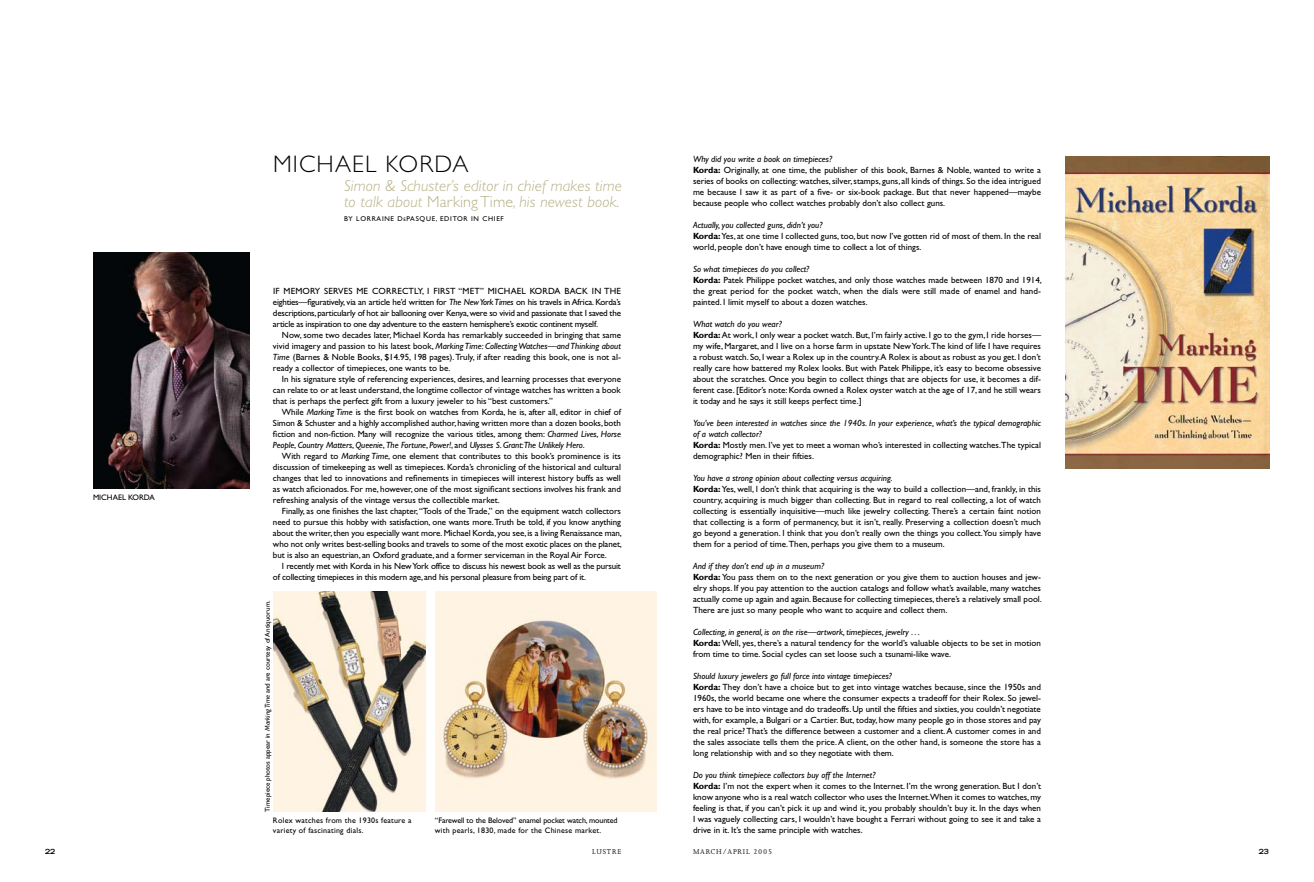
<style>
.page{position:relative;width:1314px;height:882px;background:#fff}
.page>*{position:absolute;margin:0;border:0;box-sizing:border-box;transform-origin:0 0}
.t1{font:300 24px "Gill Sans Std";letter-spacing:.05em;color:#000}
.t2{font:italic 300 16px/16px "Gill Sans Std";letter-spacing:.01em;color:#b5b084}
.t3{font:9px/11px "Gill Sans Std";color:#000}
.t4{font:italic 9px/11px "Gill Sans Std";color:#000}
.t5{font:9px/11px "Gill Sans Std";letter-spacing:-.02em;color:#000}
.t6{font:8px/10px "Gill Sans Std";letter-spacing:.03em;color:#000}
.t7{font:8px "Joanna MT Std";letter-spacing:.1em;color:#000}
.t8{font:7px "Gill Sans Std";color:#000}
.t9{font:700 expanded 7px "Trade Gothic LT Std";color:#000}
.s1{font-style:normal}
.s2{font-size:4.9px}
.s3{font-style:italic}
.s4{font-weight:700}
.s5{font-weight:700;font-style:normal}
</style>
<div class="page">
<img style="left:435px;top:591px;width:222px;height:221px">
<img style="left:93px;top:252px;width:156px;height:237px">
<img style="left:273px;top:591px;width:153px;height:221px">
<img style="left:1065px;top:156px;width:204px;height:313px">
<p class="t6" style="left:93px;top:493px;width:15px">MICHAEL</p>
<p class="t6" style="left:128px;top:493px;width:11px">KORDA</p>
<h1 class="t1" style="left:273px;top:151px;width:197px">MICHAEL KORDA</h1>
<h2 class="t2" style="left:344px;top:178px;width:279px">Simon &amp; Schuster’s editor in chief makes time to talk about <span class="s1">MARKING TIME</span>, his newest book.</h2>
<p class="t8" style="left:344px;top:214px;width:19px">BY LORRA</p>
<p class="t8" style="left:382px;top:214px;width:77px">INE D <span class="s2">e</span>PASQUE, EDITOR</p>
<p class="t8" style="left:471px;top:214px;width:30px">IN CHIEF</p>
<p class="t3" style="left:273px;top:286px;width:350px;text-align:justify">If memory serves me correctly, I first “met” Mi chael Korda back in the eighties—figuratively, via an article he’d written for <span class="s3">The New York Times</span> on his travels in Africa. Korda’s descriptions, particularly of hot air ballooning over Kenya, were so vivid and passionate that I saved the article as inspiration to one day adventure to the eastern hemisphere’s exotic continent myself.</p>
<p class="t3" style="left:273px;top:330px;width:350px;text-align:justify;text-indent:9px">Now, some two decades later, Michael Korda has remarkably succeeded in bringing that same vivid imagery and passion to his latest book, <span class="s3">Marking Time: Collecting Watches—and Thinking about Time</span> (Barnes &amp; Noble Books, $14.95, 198 pages). Truly, if after reading this book, one is not al&shy;ready a collector of timepieces, one wants to be.</p>
<p class="t3" style="left:273px;top:374px;width:350px;text-align:justify;text-indent:9px">In his signature style of referencing experiences, desires, and learning processes that everyone can relate to or at least understand, the longtime collector of vintage watches has written a book that is perhaps the perfect gift from a luxury jeweler to his “best customers.”</p>
<p class="t3" style="left:273px;top:407px;width:350px;text-align:justify;text-indent:9px">While <span class="s3">Marking Time</span> is the first book on watches from Korda, he is, after all, editor in chief of Simon &amp; Schuster and a highly accomplished author, having written more than a dozen books, both fiction and non-fiction. Many will recognize the various titles, among them: <span class="s3">Charmed Lives</span>, <span class="s3">Horse People</span>, <span class="s3">Country Matters</span>, <span class="s3">Queenie</span>, <span class="s3">The Fortune</span>, <span class="s3">Power!</span>, and <span class="s3">Ulysses S. Grant:The Unlikely Hero</span>.</p>
<p class="t3" style="left:273px;top:451px;width:350px;text-align:justify;text-indent:9px">With regard to <span class="s3">Marking Time</span>, one element that contributes to this book’s prominence is its discussion of timekeeping as well as timepieces. Korda’s chronicling of the historical and cultural changes that led to innovations and refinements in timepieces will interest history buffs as well as watch aficionados. For me, however, one of the most significant sections involves his frank and refreshing analysis of the vintage versus the collectible market.</p>
<p class="t3" style="left:273px;top:506px;width:350px;text-align:justify;text-indent:9px">Finally, as one finishes the last chapter, “Tools of the Trade,” on the equipment watch collectors need to pursue this hobby with satisfaction, one wants more. Truth be told, if you know anything about the writer, then you especially want more. Michael Korda, you see, is a living Renaissance man, who not only writes best-selling books and travels to some of the most exotic places on the planet, but is also an equestrian, an Oxford graduate, and a former serviceman in the Royal Air Force.</p>
<p class="t5" style="left:273px;top:561px;width:349px;text-indent:9px">I recently met with Korda in his New York office to discuss his newest book as well as the pursuit of collecting timepieces in this modern age, and his personal pleasure from being part of it.</p>
<p class="t8" style="left:263px;top:812px;width:213px;rotate:-90deg">Timepiece photos appear in <span class="s3">Marking Time</span> and are courtesy of Antiquorum.</p>
<p class="t6" style="left:273px;top:816px;width:140px">Rolex watches from the 1930s feature a variety of fascinating dials.</p>
<p class="t6" style="left:435px;top:816px;width:184px">“Farewell to the Beloved” enamel pocket watch, mounted with pearls, 1830, made for the Chinese market.</p>
<p class="t3" style="left:693px;top:154px;width:350px"><span class="s3">Why did you write a book on timepieces?<br></span><span class="s4">Korda:</span> Originally, at one time, the publisher of this book, Barnes &amp; Noble, wanted to write a series of books on collecting: watches, silver, stamps, guns, all kinds of things. So the idea intrigued me because I saw it as part of a five- or six-book package. But that never happened—maybe because people who collect watches probably don’t also collect guns.</p>
<p class="t3" style="left:693px;top:220px;width:350px"><span class="s3">Actually, you collected guns, didn’t you?<br></span><span class="s4">Korda:</span>Yes, at one time I collected guns, too, but now I’ve gotten rid of most of them. In the real world, people don’t have enough time to collect a lot of things.</p>
<p class="t3" style="left:693px;top:264px;width:350px"><span class="s3">So what timepieces do you collect?<br></span><span class="s4">Korda:</span> Patek Philippe pocket watches, and only those watches made between 1870 and 1914, the great period for the pocket watch, when the dials were still made of enamel and hand&shy;painted. I limit myself to about a dozen watches.</p>
<p class="t3" style="left:693px;top:319px;width:350px"><span class="s3">What watch do you wear?<br></span><span class="s4">Korda:</span>At work, I only wear a pocket watch. But, I’m fairly active. I go to the gym, I ride horses— my wife, Margaret, and I live on a horse farm in upstate New York.The kind of life I have requires a robust watch. So, I wear a Rolex up in the country.A Rolex is about as robust as you get. I don’t really care how battered my Rolex looks. But with Patek Philippe, it’s easy to become obsessive about the scratches. Once you begin to collect things that are objects for use, it becomes a dif&shy;ferent case. [Editor’s note: Korda owned a Rolex oyster watch at the age of 17, and he still wears it today and he says it still keeps perfect time.]</p>
<p class="t4" style="left:693px;top:418px;width:350px">You’ve been interested in watches since the 1940s. In your experience, what’s the typical demographic of a watch collector?<br><span class="s5">Korda:</span> <span class="s1">Mostly men. I’ve yet to meet a woman who’s interested in collecting watches.The typical demographic? Men in their fifties.</span></p>
<p class="t3" style="left:693px;top:473px;width:350px"><span class="s3">You have a strong opinion about collecting versus acquiring.<br></span><span class="s4">Korda:</span>Yes, well, I don’t think that acquiring is the way to build a collection—and, frankly, in this country, acquiring is much bigger than collecting. But in regard to real collecting, a lot of watch collecting is essentially inquisitive—much like jewelry collecting. There’s a certain faint notion that collecting is a form of permanency, but it isn’t, really. Preserving a collection doesn’t much go beyond a generation. I think that you don’t really own the things you collect.You simply have them for a period of time.Then, perhaps you give them to a museum.</p>
<p class="t3" style="left:693px;top:561px;width:350px"><span class="s3">And if they don’t end up in a museum?<br></span><span class="s4">Korda:</span> You pass them on to the next generation or you give them to auction houses and jew&shy;elry shops. If you pay attention to the auction catalogs and follow what’s available, many watches actually come up again and again. Because for collecting timepieces, there’s a relatively small pool.<br>There are just so many people who want to acquire and collect them.</p>
<p class="t3" style="left:693px;top:627px;width:349px"><span class="s3">Collecting, in general, is on the rise—artwork, timepieces, jewelry . . .<br></span><span class="s4">Korda:</span> Well, yes, there’s a natural tendency for the world’s valuable objects to be set in motion from time to time. Social cycles can set loose such a tsunami-like wave.</p>
<p class="t3" style="left:693px;top:671px;width:350px"><span class="s3">Should luxury jewelers go full force into vintage timepieces?<br></span><span class="s4">Korda:</span> They don’t have a choice but to get into vintage watches because, since the 1950s and 1960s, the world became one where the consumer expects a tradeoff for their Rolex. So jewel&shy;ers have to be into vintage and do tradeoffs. Up until the fifties and sixties, you couldn’t negotiate with, for example, a Bulgari or a Cartier. But, today, how many people go in those stores and pay the real price? That’s the difference between a customer and a client. A customer comes in and the sales associate tells them the price. A client, on the other hand, is someone the store has a long relationship with and so they negotiate with them.</p>
<p class="t3" style="left:693px;top:770px;width:350px"><span class="s3">Do you think timepiece collectors buy off the Internet?<br></span><span class="s4">Korda:</span> I’m not the expert when it comes to the Internet. I’m the wrong generation. But I don’t know anyone who is a real watch collector who uses the Internet.When it comes to watches, my feeling is that, if you can’t pick it up and wind it, you probably shouldn’t buy it. In the days when I was vaguely collecting cars, I wouldn’t have bought a Ferrari without going to see it and take a drive in it. It’s the same principle with watches.</p>
<p class="t9" style="left:45px;top:847px;width:12px">22</p>
<p class="t7" style="left:592px;top:848px;width:30px">LUSTRE</p>
<p class="t7" style="left:693px;top:848px;width:81px">MARCH/APRIL 2005</p>
<p class="t9" style="left:1259px;top:847px;width:12px">23</p>
</div>
